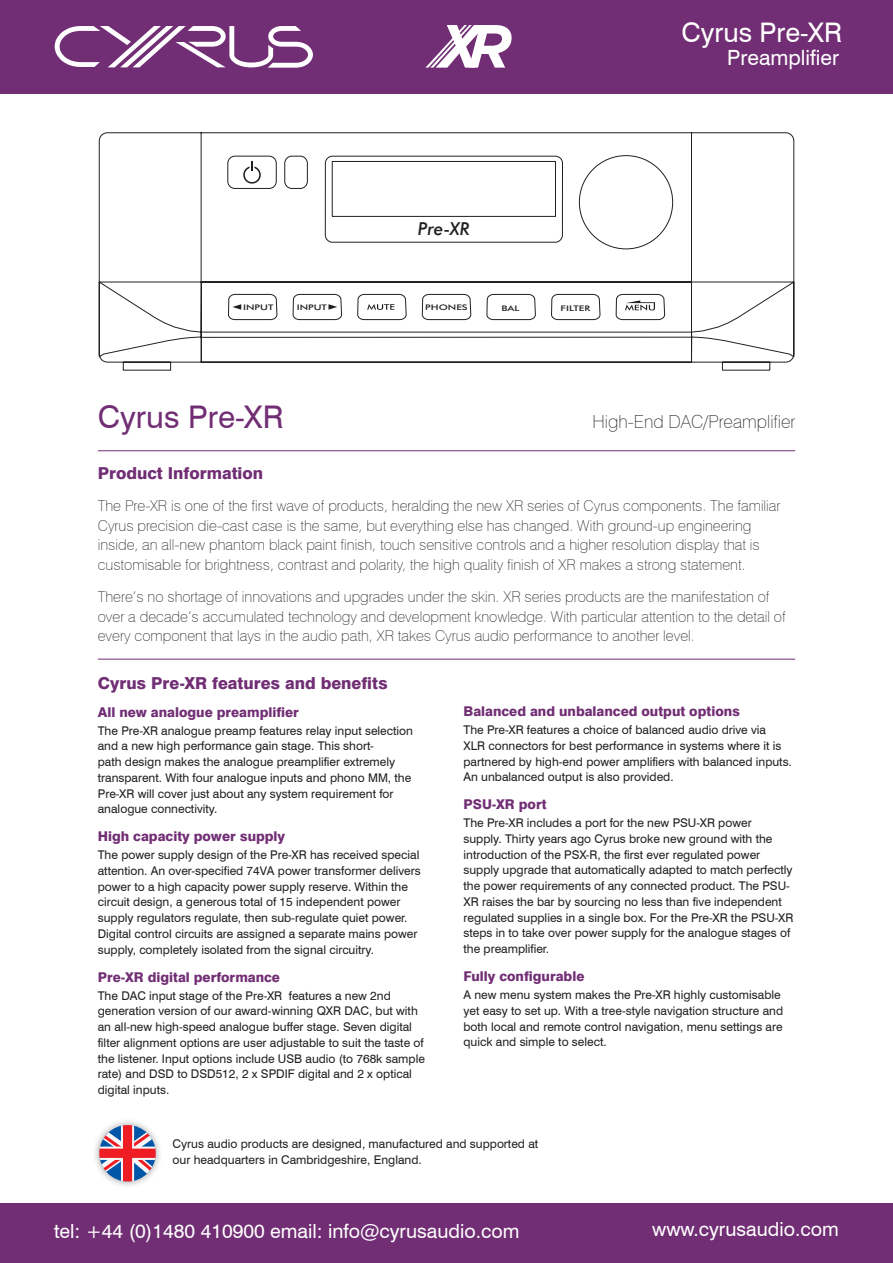
<style>
.page{position:relative;width:893px;height:1263px;background:#fff}
.page>*{position:absolute;margin:0;border:0;box-sizing:border-box;transform-origin:0 0}
.Thin_header{font:31.2px "Swiss 721 BT";color:#712e74}
.t1{font:27px "Swiss 721 BT";color:#fff}
.t2{font:21px "Swiss 721 BT";color:#fff}
.t3{font:19.5px "Swiss 721 BT";color:#fff}
.Basic_right_justifie{font:100 18px "Swiss 721 BT";color:#231f20}
.t4{font:italic 500 17.85px "Futura BT";color:#231f20}
.t5{font:800 16.5px "Swiss 721 BT";color:#712e74}
.t6{font:100 15px/19.5px "Swiss 721 BT";color:#231f20}
.Subheader{font:800 13.5px "Swiss 721 BT";color:#712e74}
._8pt_body_text{font:12px/15.8px "Swiss 721 BT";color:#231f20}
.t7{font:500 7.65px "Futura BT";color:#231f20;scale:1.37 1}
</style>
<div class="page">
<div style="left:0;top:0;width:893px;height:94px;background:#712e74"></div>
<img style="left:95px;top:1121px;width:65px;height:65px">
<svg style="left:99px;top:1125px;width:57px;height:56px"></svg>
<div style="left:0;top:1203px;width:893px;height:60px;background:#712e74"></div>
<svg style="left:55px;top:26px;width:258px;height:42px"></svg>
<svg style="left:425px;top:25px;width:87px;height:43px"></svg>
<hr style="left:98px;top:659px;width:697px;height:1px;background:#712e74">
<svg style="left:98px;top:132px;width:697px;height:239px"></svg>
<svg style="left:227px;top:155px;width:438px;height:216px"></svg>
<svg style="left:243px;top:161px;width:18px;height:23px"></svg>
<hr style="left:98px;top:450px;width:697px;height:1px;background:#712e74">
<p class="t4" style="left:418px;top:218px;width:53px">Pre-XR</p>
<p class="t7" style="left:243px;top:303px;width:24px">INPUT</p>
<p class="t7" style="left:297px;top:303px;width:24px">INPUT</p>
<p class="t7" style="left:425px;top:303px;width:32px">PHONES</p>
<p class="t7" style="left:501px;top:303px;width:15px">BAL</p>
<p class="t7" style="left:560px;top:303px;width:23px">FILTER</p>
<h2 class="t1" style="left:681px;top:16px;width:162px">Cyrus Pre-XR</h2>
<h3 class="t2" style="left:727px;top:44px;width:113px">Preamplifier</h3>
<p class="Thin_header" style="left:98px;top:398px;width:187px">Cyrus Pre-XR</p>
<p class="Basic_right_justifie" style="left:593px;top:410px;width:204px">High-End DAC/Preamplifier</p>
<p class="t5" style="left:98px;top:463px;width:167px">Product Information</p>
<p class="t6" style="left:98px;top:496px;width:684px">The Pre-XR is one of the first wave of products, heralding the new XR series of Cyrus components. The familiar Cyrus precision die-cast case is the same, but everything else has changed. With ground-up engineering inside, an all-new phantom black paint finish, touch sensitive controls and a higher resolution display that is customisable for brightness, contrast and polarity, the high quality finish of XR makes a strong statement.</p>
<p class="t6" style="left:98px;top:587px;width:689px">There’s no shortage of innovations and upgrades under the skin. XR series products are the manifestation of over a decade’s accumulated technology and development knowledge. With particular attention to the detail of every component that lays in the audio path, XR takes Cyrus audio performance to another level.</p>
<p class="t5" style="left:98px;top:673px;width:291px">Cyrus Pre-XR features and benefits</p>
<p class="Subheader" style="left:98px;top:704px;width:203px">All new analogue preamplifier</p>
<p class="_8pt_body_text" style="left:98px;top:722px;width:317px">The Pre-XR analogue preamp features relay input selection and a new high performance gain stage. This short-<br>path design makes the analogue preamplifier extremely transparent. With four analogue inputs and phono MM, the Pre-XR will cover just about any system requirement for analogue connectivity.</p>
<p class="Subheader" style="left:98px;top:828px;width:189px">High capacity power supply</p>
<p class="_8pt_body_text" style="left:98px;top:847px;width:324px">The power supply design of the Pre-XR has received special attention. An over-specified 74VA power transformer delivers power to a high capacity power supply reserve. Within the circuit design, a generous total of 15 independent power supply regulators regulate, then sub-regulate quiet power.<br>Digital control circuits are assigned a separate mains power supply, completely isolated from the signal circuitry.</p>
<p class="Subheader" style="left:98px;top:969px;width:184px">Pre-XR digital performance</p>
<p class="_8pt_body_text" style="left:98px;top:987px;width:329px">The DAC input stage of the Pre-XR features a new 2nd generation version of our award-winning QXR DAC, but with an all-new high-speed analogue buffer stage. Seven digital filter alignment options are user adjustable to suit the taste of the listener. Input options include USB audio (to 768k sample rate) and DSD to DSD512, 2 x SPDIF digital and 2 x optical digital inputs.</p>
<p class="Subheader" style="left:463px;top:703px;width:278px">Balanced and unbalanced output options</p>
<p class="_8pt_body_text" style="left:463px;top:722px;width:330px">The Pre-XR features a choice of balanced audio drive via<br>XLR connectors for best performance in systems where it is partnered by high-end power amplifiers with balanced inputs.<br>An unbalanced output is also provided.</p>
<p class="Subheader" style="left:463px;top:796px;width:85px">PSU-XR port</p>
<p class="_8pt_body_text" style="left:463px;top:815px;width:331px">The Pre-XR includes a port for the new PSU-XR power<br>supply. Thirty years ago Cyrus broke new ground with the introduction of the PSX-R, the first ever regulated power supply upgrade that automatically adapted to match perfectly the power requirements of any connected product. The PSU-XR raises the bar by sourcing no less than five independent regulated supplies in a single box. For the Pre-XR the PSU-XR steps in to take over power supply for the analogue stages of the preamplifier.</p>
<p class="Subheader" style="left:463px;top:968px;width:122px">Fully configurable</p>
<p class="_8pt_body_text" style="left:463px;top:987px;width:321px">A new menu system makes the Pre-XR highly customisable yet easy to set up. With a tree-style navigation structure and both local and remote control navigation, menu settings are quick and simple to select.</p>
<p class="_8pt_body_text" style="left:173px;top:1136px;width:367px">Cyrus audio products are designed, manufactured and supported at our headquarters in Cambridgeshire, England.</p>
<h3 class="t3" style="left:54px;top:1219px;width:467px">tel: +44 (0)1480 410900 email: info@cyrusaudio.com</h3>
<h3 class="t3" style="left:652px;top:1218px;width:188px">www.cyrusaudio.com</h3>
</div>
